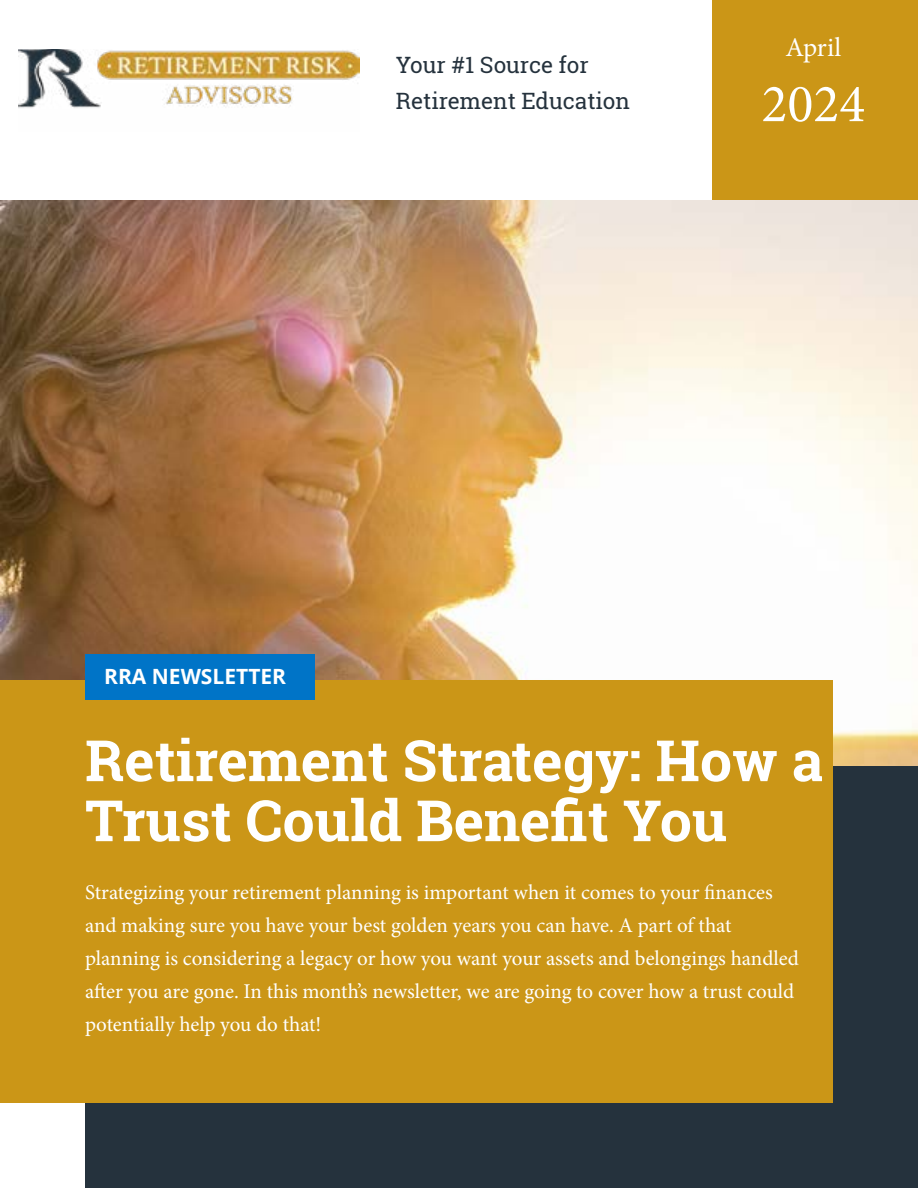
<style>
.page{position:relative;width:918px;height:1188px;background:#fff}
.page>*{position:absolute;margin:0;border:0;box-sizing:border-box;transform-origin:0 0}
.t1{font:700 57px/60px "Roboto Slab";color:#fff}
.t2{font:54px "Minion Pro";color:#fff}
.t3{font:27px "Minion Pro";letter-spacing:-.005em;color:#fff}
.t4{font:22.5px/36px "Roboto Slab";color:#25323d}
.t5{font:21px/33px "Minion Pro";letter-spacing:-.005em;color:#fff}
.t6{font:700 21px "Open Sans";color:#fff}
</style>
<div class="page">
<div style="left:85px;top:765px;width:833px;height:423px;background:#25323d"></div>
<div style="left:713px;top:0;width:205px;height:203px;background:#cb9617"></div>
<img style="left:0;top:201px;width:918px;height:564px">
<div style="left:0;top:680px;width:833px;height:423px;background:#cb9617"></div>
<div style="left:85px;top:655px;width:230px;height:45px;background:#0074c7"></div>
<img style="left:18px;top:50px;width:341px;height:58px">
<p class="t4" style="left:396px;top:47px;width:236px">Your #1 Source for<br>Retirement Education</p>
<p class="t3" style="left:785px;top:30px;width:57px">April</p>
<h2 class="t2" style="left:762px;top:68px;width:105px">2024</h2>
<p class="t6" style="left:104px;top:661px;width:183px">RRA NEWSLETTER</p>
<h1 class="t1" style="left:85px;top:730px;width:739px">Retirement Strategy: How a<br>Trust Could Benefit You</h1>
<p class="t5" style="left:85px;top:876px;width:715px">Strategizing your retirement planning is important when it comes to your finances and making sure you have your best golden years you can have. A part of that planning is considering a legacy or how you want your assets and belongings handled after you are gone. In this month’s newsletter, we are going to cover how a trust could potentially help you do that!</p>
</div>
